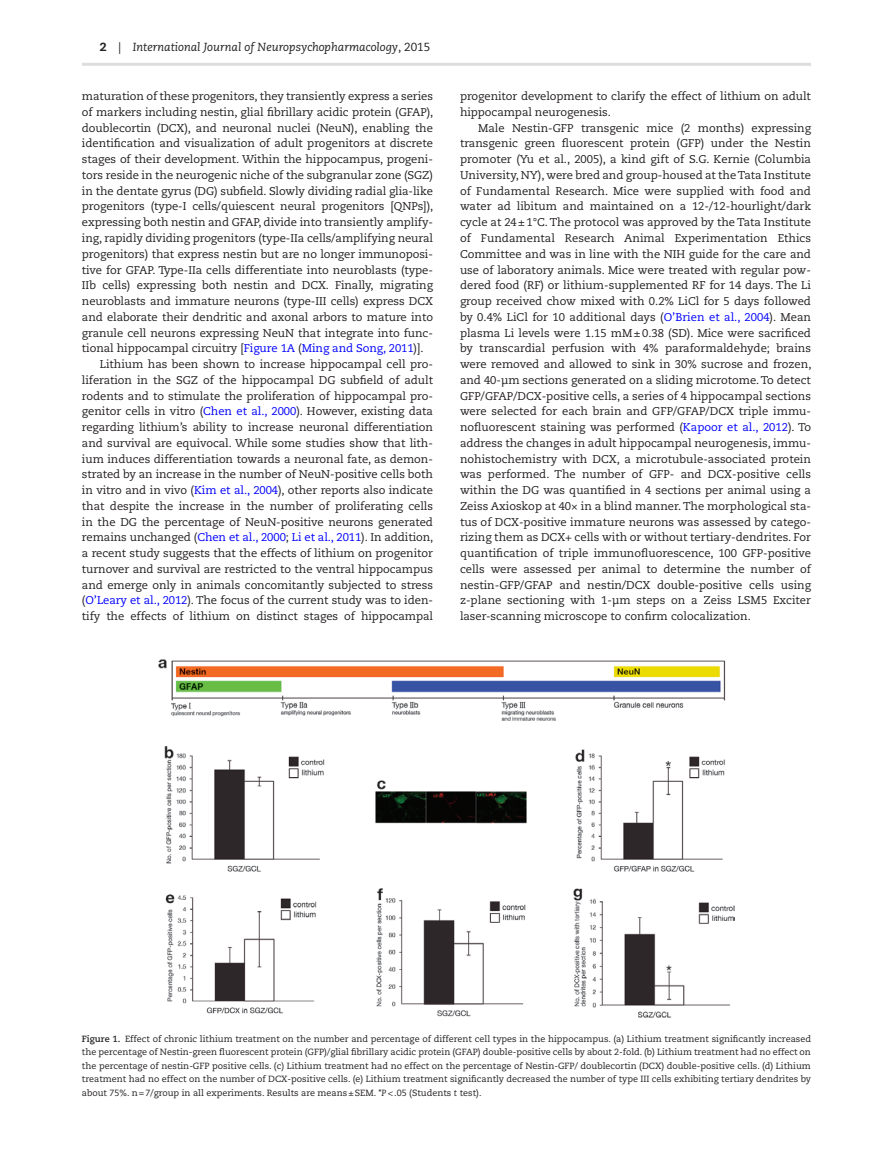
<style>
.page{position:relative;width:893px;height:1174px;background:#fff}
.page>*{position:absolute;margin:0;border:0;box-sizing:border-box;transform-origin:0 0}
.t1{font:italic 11.7px "Caecilia LT Std";color:#231f20}
.t2{font:11.25px/15.8px "Caecilia LT Std";letter-spacing:-.005em;color:#231f20}
.t3{font:9px/13.5px "Caecilia LT Std";color:#231f20;text-align:justify}
.s1{font-weight:800;font-style:normal}
.s2{font-style:normal}
.s3{color:#00f}
.s4{font-weight:700}
.s5{font-style:italic}
</style>
<div class="page">
<hr style="left:82px;top:63px;width:729px;height:3px;background:#dcdddf">
<img style="left:158px;top:659px;width:576px;height:359px">
<p class="t1" style="left:100px;top:40px;width:332px"><span class="s1">2</span> <span class="s2">|</span> International Journal of Neuropsychopharmacology<span class="s2">, 2015</span></p>
<p class="t2" style="left:82px;top:89px;width:353px">maturation of these progenitors, they transiently express a series</p>
<p class="t2" style="left:82px;top:104px;width:353px">of markers including nestin, glial fibrillary acidic protein (GFAP),</p>
<p class="t2" style="left:82px;top:120px;width:353px">doublecortin (DCX), and neuronal nuclei (NeuN), enabling the</p>
<p class="t2" style="left:82px;top:136px;width:352px">identification and visualization of adult progenitors at discrete</p>
<p class="t2" style="left:82px;top:152px;width:353px">stages of their development. Within the hippocampus, progeni-</p>
<p class="t2" style="left:82px;top:167px;width:353px">tors reside in the neurogenic niche of the subgranular zone (SGZ)</p>
<p class="t2" style="left:82px;top:183px;width:353px">in the dentate gyrus (DG) subfield. Slowly dividing radial glia-like</p>
<p class="t2" style="left:82px;top:199px;width:353px">progenitors (type-I cells/quiescent neural progenitors [QNPs]),</p>
<p class="t2" style="left:82px;top:215px;width:353px">expressing both nestin and GFAP, divide into transiently amplify-</p>
<p class="t2" style="left:82px;top:230px;width:353px">ing, rapidly dividing progenitors (type-IIa cells/amplifying neural</p>
<p class="t2" style="left:82px;top:246px;width:352px">progenitors) that express nestin but are no longer immunoposi-</p>
<p class="t2" style="left:82px;top:262px;width:353px">tive for GFAP. Type-IIa cells differentiate into neuroblasts (type-</p>
<p class="t2" style="left:82px;top:278px;width:352px">IIb cells) expressing both nestin and DCX. Finally, migrating</p>
<p class="t2" style="left:82px;top:293px;width:353px">neuroblasts and immature neurons (type-III cells) express DCX</p>
<p class="t2" style="left:82px;top:309px;width:353px">and elaborate their dendritic and axonal arbors to mature into</p>
<p class="t2" style="left:82px;top:325px;width:353px">granule cell neurons expressing NeuN that integrate into func-</p>
<p class="t2" style="left:82px;top:341px;width:343px">tional hippocampal circuitry [<span class="s3">Figure 1A</span> (<span class="s3">Ming and Song, 2011</span>)].</p>
<p class="t2" style="left:100px;top:356px;width:334px">Lithium has been shown to increase hippocampal cell pro-</p>
<p class="t2" style="left:82px;top:372px;width:353px">liferation in the SGZ of the hippocampal DG subfield of adult</p>
<p class="t2" style="left:82px;top:388px;width:353px">rodents and to stimulate the proliferation of hippocampal pro-</p>
<p class="t2" style="left:82px;top:404px;width:353px">genitor cells in vitro (<span class="s3">Chen et al., 2000</span>). However, existing data</p>
<p class="t2" style="left:82px;top:419px;width:353px">regarding lithium’s ability to increase neuronal differentiation</p>
<p class="t2" style="left:82px;top:435px;width:352px">and survival are equivocal. While some studies show that lith-</p>
<p class="t2" style="left:82px;top:451px;width:352px">ium induces differentiation towards a neuronal fate, as demon-</p>
<p class="t2" style="left:82px;top:467px;width:353px">strated by an increase in the number of NeuN-positive cells both</p>
<p class="t2" style="left:82px;top:482px;width:353px">in vitro and in vivo (<span class="s3">Kim et al., 2004</span>), other reports also indicate</p>
<p class="t2" style="left:82px;top:498px;width:353px">that despite the increase in the number of proliferating cells</p>
<p class="t2" style="left:82px;top:514px;width:353px">in the DG the percentage of NeuN-positive neurons generated</p>
<p class="t2" style="left:82px;top:530px;width:353px">remains unchanged (<span class="s3">Chen et al., 2000</span>; <span class="s3">Li et al., 2011</span>). In addition,</p>
<p class="t2" style="left:82px;top:545px;width:352px">a recent study suggests that the effects of lithium on progenitor</p>
<p class="t2" style="left:82px;top:561px;width:353px">turnover and survival are restricted to the ventral hippocampus</p>
<p class="t2" style="left:82px;top:577px;width:353px">and emerge only in animals concomitantly subjected to stress</p>
<p class="t2" style="left:82px;top:593px;width:353px">(<span class="s3">O’Leary et al., 2012</span>). The focus of the current study was to iden-</p>
<p class="t2" style="left:82px;top:608px;width:353px">tify the effects of lithium on distinct stages of hippocampal</p>
<p class="t2" style="left:460px;top:89px;width:352px">progenitor development to clarify the effect of lithium on adult hippocampal neurogenesis.</p>
<p class="t2" style="left:460px;top:120px;width:353px;text-align:justify;text-indent:18px">Male Nestin-GFP transgenic mice (2 months) expressing transgenic green fluorescent protein (GFP) under the Nestin promoter (Yu et al., 2005), a kind gift of S.G. Kernie (Columbia University, NY), were bred and group-housed at the Tata Institute of Fundamental Research. Mice were supplied with food and water ad libitum and maintained on a 12-/12-hourlight/dark cycle at 24±1°C. The protocol was approved by the Tata Institute of Fundamental Research Animal Experimentation Ethics Committee and was in line with the NIH guide for the care and use of laboratory animals. Mice were treated with regular pow&shy;dered food (RF) or lithium-supplemented RF for 14 days. The Li group received chow mixed with 0.2% LiCl for 5 days followed by 0.4% LiCl for 10 additional days (<span class="s3">O’Brien et al., 2004</span>). Mean plasma Li levels were 1.15 mM±0.38 (SD). Mice were sacrificed by transcardial perfusion with 4% paraformaldehyde; brains were removed and allowed to sink in 30% sucrose and frozen, and 40-µm sections generated on a sliding microtome. To detect GFP/GFAP/DCX-positive cells, a series of 4 hippocampal sections were selected for each brain and GFP/GFAP/DCX triple immu&shy;nofluorescent staining was performed (<span class="s3">Kapoor et al., 2012</span>). To address the changes in adult hippocampal neurogenesis, immu&shy;nohistochemistry with DCX, a microtubule-associated protein was performed. The number of GFP- and DCX-positive cells within the DG was quantified in 4 sections per animal using a Zeiss Axioskop at 40× in a blind manner. The morphological sta&shy;tus of DCX-positive immature neurons was assessed by catego&shy;rizing them as DCX+ cells with or without tertiary-dendrites. For quantification of triple immunofluorescence, 100 GFP-positive cells were assessed per animal to determine the number of nestin-GFP/GFAP and nestin/DCX double-positive cells using z-plane sectioning with 1-μm steps on a Zeiss LSM5 Exciter laser-scanning microscope to confirm colocalization.</p>
<p class="t3" style="left:82px;top:1032px;width:731px"><span class="s4">Figure 1.</span> Effect of chronic lithium treatment on the number and percentage of different cell types in the hippocampus. (a) Lithium treatment significantly increased the percentage of Nestin-green fluorescent protein (GFP)/glial fibrillary acidic protein (GFAP) double-positive cells by about 2-fold. (b) Lithium treatment had no effect on the percentage of nestin-GFP positive cells. (c) Lithium treatment had no effect on the percentage of Nestin-GFP/ doublecortin (DCX) double-positive cells. (d) Lithium treatment had no effect on the number of DCX-positive cells. (e) Lithium treatment significantly decreased the number of type III cells exhibiting tertiary dendrites by about 75%. n=7/group in all experiments. Results are means±SEM. *<span class="s5">P</span>&lt;.05 (Students <span class="s5">t</span> test).</p>
</div>
